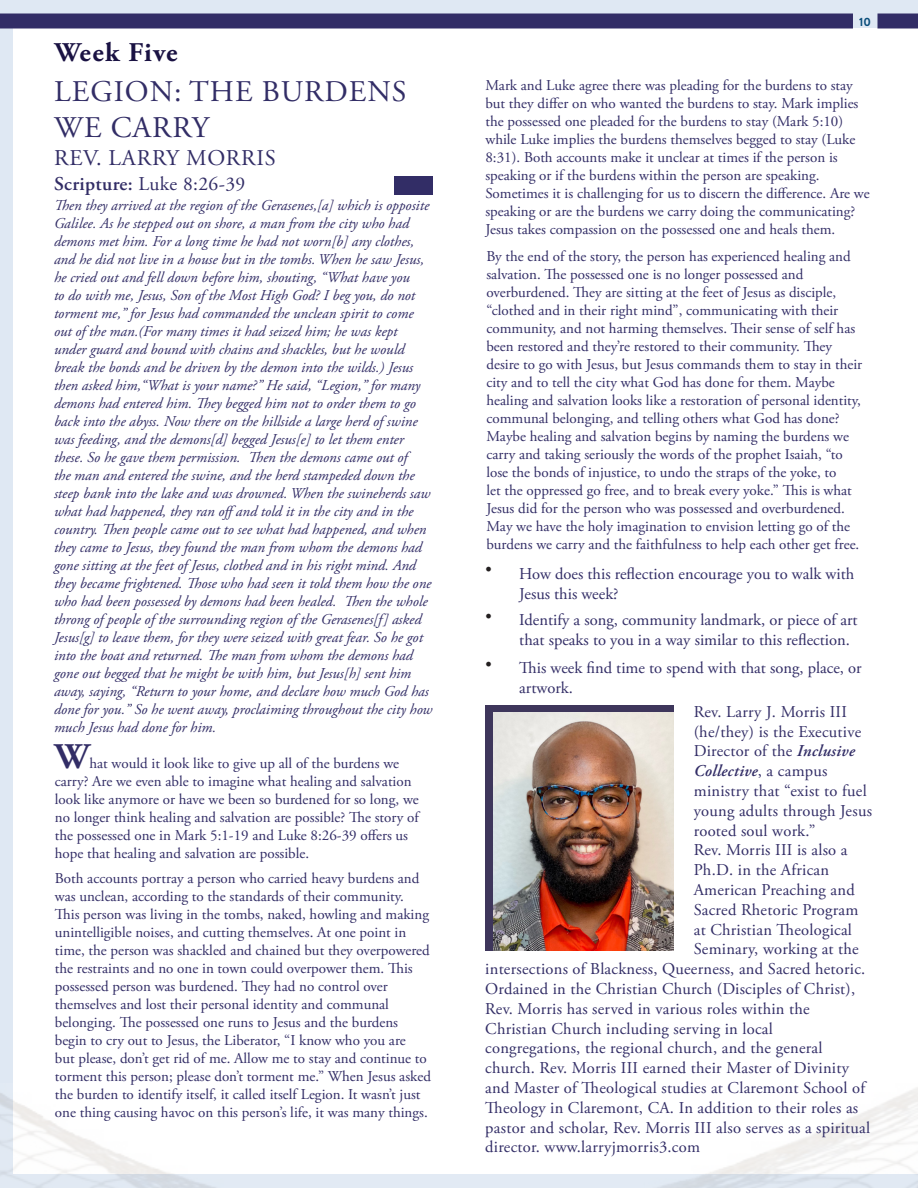
<style>
.page{position:relative;width:918px;height:1188px;background:#dfe8f3}
.page>*{position:absolute;margin:0;border:0;box-sizing:border-box;transform-origin:0 0}
.Angie_Sans_Std_Lft_1{font:700 36px "Adobe Garamond Pro";color:#322d66}
.Angie_Sans_Std_20_LE{font:30px/36px "Adobe Garamond Pro";letter-spacing:.035em;color:#322d66}
.peach_title{font:700 27px "Adobe Garamond Pro";letter-spacing:.04em;color:#1a1243}
.Angie_Sans_Std_16pt{font:22.5px "Adobe Garamond Pro";letter-spacing:.035em;color:#322d66}
.Angie_Sans_Std_13pt{font:19.5px "Adobe Garamond Pro";letter-spacing:.02em;color:#322d66}
.t1{font:18px "Minion Pro";color:#231f20}
.Angie_Sans_Std_Lft_1-2{font:16.5px/19.8px "Adobe Garamond Pro";letter-spacing:.015em;color:#322d66}
.Angie_Sans_Std_Lft_1-3{font:15px/18px "Adobe Garamond Pro";color:#322d66}
.Angie_Sans_Std_Lft_1-4{font:italic 15px/18px "Adobe Garamond Pro";color:#322d66}
.t2{font:700 12px "Brandon Grotesque";color:#0b5581}
.s1{font-weight:600}
.s2{font-weight:600;font-style:italic}
</style>
<div class="page">
<div style="left:14px;top:28px;width:904px;height:1146px;background:#fff"></div>
<div style="left:878px;top:14px;width:40px;height:14px;background:#322d66"></div>
<div style="left:0;top:14px;width:853px;height:14px;background:#322d66"></div>
<img style="left:0;top:1084px;width:918px;height:104px">
<div style="left:394px;top:176px;width:39px;height:18px;background:#322d66"></div>
<div style="left:485px;top:705px;width:189px;height:245px;background:#3e365b"></div>
<img style="left:494px;top:713px;width:180px;height:237px">
<p class="peach_title" style="left:55px;top:37px;width:124px">Week Five</p>
<p class="Angie_Sans_Std_20_LE" style="left:54px;top:74px;width:354px">LEGION: THE BURDENS<br>WE CARRY</p>
<p class="Angie_Sans_Std_16pt" style="left:54px;top:145px;width:223px">REV. LARRY MORRIS</p>
<p class="Angie_Sans_Std_13pt" style="left:54px;top:172px;width:193px"><span class="s1">Scripture:</span> Luke 8:26-39</p>
<p class="Angie_Sans_Std_Lft_1-4" style="left:54px;top:196px;width:380px">Then they arrived at the region of the Gerasenes,[a] which is opposite Galilee. As he stepped out on shore, a man from the city who had demons met him. For a long time he had not worn[b] any clothes, and he did not live in a house but in the tombs. When he saw Jesus, he cried out and fell down before him, shouting, “What have you<br>to do with me, Jesus, Son of the Most High God? I beg you, do not torment me,” for Jesus had commanded the unclean spirit to come out of the man.(For many times it had seized him; he was kept under guard and bound with chains and shackles, but he would break the bonds and be driven by the demon into the wilds.) Jesus then asked him,“What is your name?” He said, “Legion,” for many demons had entered him. They begged him not to order them to go back into the abyss. Now there on the hillside a large herd of swine was feeding, and the demons[d] begged Jesus[e] to let them enter these. So he gave them permission. Then the demons came out of<br>the man and entered the swine, and the herd stampeded down the steep bank into the lake and was drowned. When the swineherds saw what had happened, they ran offand told it in the city and in the country. Then people came out to see what had happened, and when they came to Jesus, they found the man from whom the demons had gone sitting at the feet of Jesus, clothed and in his right mind. And they became frightened. Those who had seen it told them how the one who had been possessed by demons had been healed. Then the whole throng of people of the surrounding region of the Gerasenes[f] asked Jesus[g] to leave them, for they were seized with great fear. So he got into the boat and returned. The man from whom the demons had gone out begged that he might be with him, but Jesus[h] sent him away, saying, “Return to your home, and declare how much God has done for you.” So he went away, proclaiming throughout the city how much Jesus had done for him.</p>
<p class="Angie_Sans_Std_Lft_1" style="left:55px;top:735px;width:36px">W</p>
<p class="Angie_Sans_Std_Lft_1-3" style="left:89px;top:754px;width:311px">hat would it look like to give up all of the burdens we</p>
<p class="Angie_Sans_Std_Lft_1-3" style="left:55px;top:772px;width:365px">carry? Are we even able to imagine what healing and salvation look like anymore or have we been so burdened for so long, we no longer think healing and salvation are possible? The story of the possessed one in Mark 5:1-19 and Luke 8:26-39 offers us hope that healing and salvation are possible.</p>
<p class="Angie_Sans_Std_Lft_1-3" style="left:55px;top:869px;width:376px">Both accounts portray a person who carried heavy burdens and was unclean, according to the standards of their community.<br>This person was living in the tombs, naked, howling and making unintelligible noises, and cutting themselves. At one point in time, the person was shackled and chained but they overpowered the restraints and no one in town could overpower them. This possessed person was burdened. They had no control over</p>
<p class="Angie_Sans_Std_Lft_1-3" style="left:55px;top:995px;width:336px">themselves and lost their personal identity and communal</p>
<p class="Angie_Sans_Std_Lft_1-3" style="left:55px;top:1013px;width:378px">belonging. The possessed one runs to Jesus and the burdens begin to cry out to Jesus, the Liberator, “I know who you are<br>but please, don’t get rid of me. Allow me to stay and continue to torment this person; please don’t torment me.” When Jesus asked the burden to identify itself, it called itself Legion. It wasn’t just one thing causing havoc on this person’s life, it was many things.</p>
<p class="t2" style="left:859px;top:14px;width:13px">10</p>
<p class="Angie_Sans_Std_Lft_1-3" style="left:485px;top:77px;width:369px">Mark and Luke agree there was pleading for the burdens to stay</p>
<p class="Angie_Sans_Std_Lft_1-3" style="left:485px;top:95px;width:375px">but they differ on who wanted the burdens to stay. Mark implies the possessed one pleaded for the burdens to stay (Mark 5:10)</p>
<p class="Angie_Sans_Std_Lft_1-3" style="left:485px;top:131px;width:372px">while Luke implies the burdens themselves begged to stay (Luke<br>8:31). Both accounts make it unclear at times if the person is</p>
<p class="Angie_Sans_Std_Lft_1-3" style="left:485px;top:167px;width:336px">speaking or if the burdens within the person are speaking.</p>
<p class="Angie_Sans_Std_Lft_1-3" style="left:485px;top:185px;width:386px">Sometimes it is challenging for us to discern the difference. Are we speaking or are the burdens we carry doing the communicating?<br>Jesus takes compassion on the possessed one and heals them.</p>
<p class="Angie_Sans_Std_Lft_1-3" style="left:486px;top:247px;width:366px">By the end of the story, the person has experienced healing and salvation. The possessed one is no longer possessed and</p>
<p class="Angie_Sans_Std_Lft_1-3" style="left:486px;top:283px;width:370px">overburdened. They are sitting at the feet of Jesus as disciple, “clothed and in their right mind”, communicating with their community, and not harming themselves. Their sense of self has been restored and they’re restored to their community. They</p>
<p class="Angie_Sans_Std_Lft_1-3" style="left:486px;top:355px;width:377px">desire to go with Jesus, but Jesus commands them to stay in their city and to tell the city what God has done for them. Maybe healing and salvation looks like a restoration of personal identity, communal belonging, and telling others what God has done?<br>Maybe healing and salvation begins by naming the burdens we carry and taking seriously the words of the prophet Isaiah, “to lose the bonds of injustice, to undo the straps of the yoke, to<br>let the oppressed go free, and to break every yoke.” This is what Jesus did for the person who was possessed and overburdened.<br>May we have the holy imagination to envision letting go of the burdens we carry and the faithfulness to help each other get free.</p>
<p class="t1" style="left:485px;top:555px;width:9px">•</p>
<p class="t1" style="left:485px;top:602px;width:9px">•</p>
<p class="t1" style="left:485px;top:650px;width:9px">•</p>
<p class="Angie_Sans_Std_Lft_1-2" style="left:519px;top:564px;width:336px">How does this reflection encourage you to walk with<br>Jesus this week?</p>
<p class="Angie_Sans_Std_Lft_1-2" style="left:519px;top:610px;width:340px">Identify a song, community landmark, or piece of art that speaks to you in a way similar to this reflection.</p>
<p class="Angie_Sans_Std_Lft_1-2" style="left:519px;top:658px;width:344px">This week find time to spend with that song, place, or artwork.</p>
<p class="Angie_Sans_Std_Lft_1-2" style="left:694px;top:702px;width:155px">Rev. Larry J. Morris III</p>
<p class="Angie_Sans_Std_Lft_1-2" style="left:694px;top:722px;width:169px">(he/they) is the Executive<br>Director of the <span class="s2">Inclusive<br>Collective</span>, a campus</p>
<p class="Angie_Sans_Std_Lft_1-2" style="left:694px;top:782px;width:180px">ministry that “exist to fuel young adults through Jesus rooted soul work.”</p>
<p class="Angie_Sans_Std_Lft_1-2" style="left:694px;top:841px;width:155px">Rev. Morris III is also a<br>Ph.D. in the African</p>
<p class="Angie_Sans_Std_Lft_1-2" style="left:694px;top:881px;width:167px">American Preaching and<br>Sacred Rhetoric Program at Christian Theological<br>Seminary, working at the</p>
<p class="Angie_Sans_Std_Lft_1-2" style="left:485px;top:960px;width:382px">intersections of Blackness, Queerness, and Sacred hetoric.<br>Ordained in the Christian Church (Disciples of Christ),<br>Rev. Morris has served in various roles within the</p>
<p class="Angie_Sans_Std_Lft_1-2" style="left:485px;top:1019px;width:289px">Christian Church including serving in local</p>
<p class="Angie_Sans_Std_Lft_1-2" style="left:485px;top:1039px;width:386px">congregations, the regional church, and the general church. Rev. Morris III earned their Master of Divinity and Master of Theological studies at Claremont School of Theology in Claremont, CA. In addition to their roles as pastor and scholar, Rev. Morris III also serves as a spiritual director. www.larryjmorris3.com</p>
</div>
